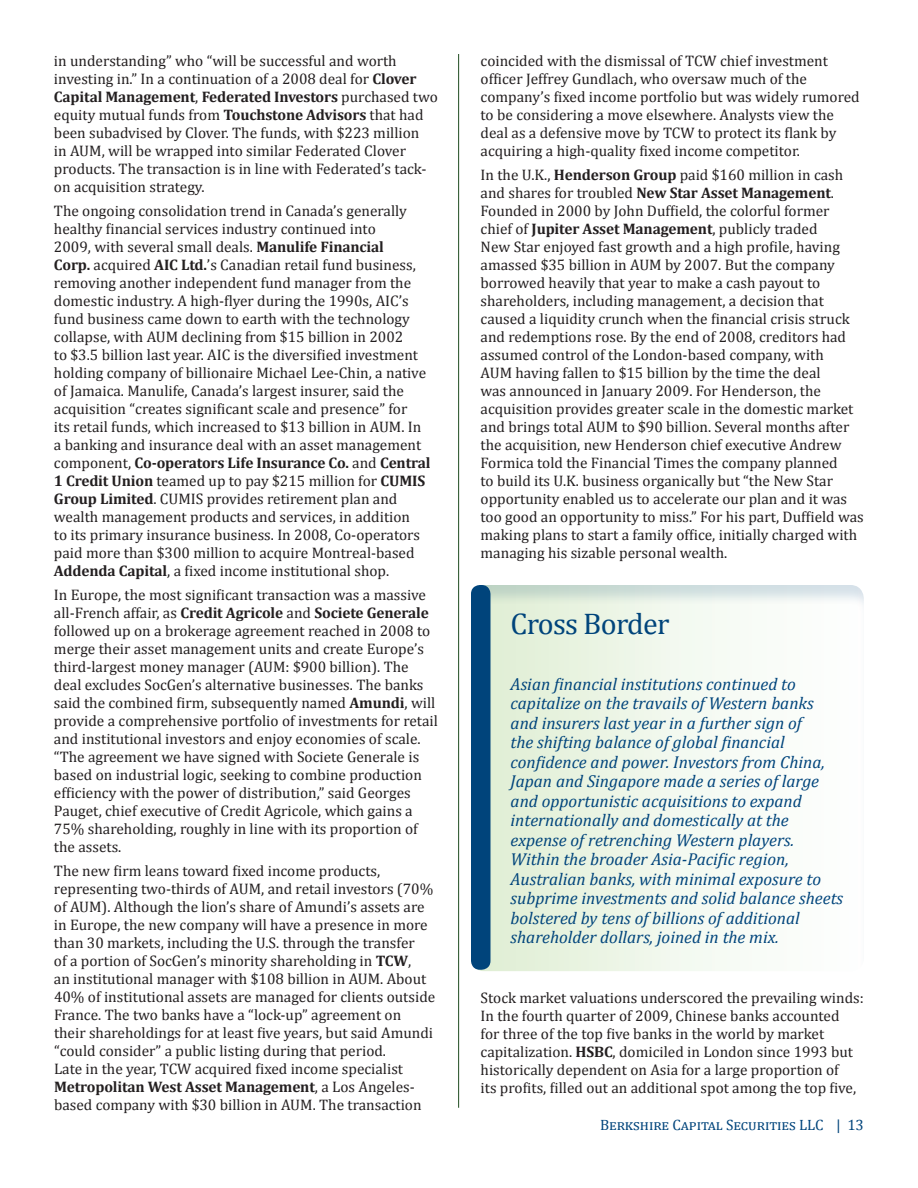
<style>
.page{position:relative;width:918px;height:1188px;background:#fff}
.page>*{position:absolute;margin:0;border:0;box-sizing:border-box;transform-origin:0 0}
.sm_caps_2{font:30px "Cambria";letter-spacing:-.025em;color:#00447b}
.opening_paragraph{font:italic 17.25px/19.5px "Cambria";color:#00447b}
.texty{font:15.3px/18px "Cambria";color:#231f20}
.folio{font:15px "Cambria";letter-spacing:.01em;color:#00447b}
.s1{font-weight:700}
</style>
<div class="page">
<div style="left:468px;top:584px;width:396px;height:387px;background:#00447b;opacity:.16"></div>
<div style="left:471px;top:585px;width:19px;height:385px;background:#00447b;border-radius:9px"></div>
<hr style="left:458px;top:54px;width:1px;height:1054px;background:#214d22">
<p class="texty" style="left:54px;top:52px;width:385px">in understanding” who “will be successful and worth investing in.” In a continuation of a 2008 deal for <span class="s1">Clover Capital Management</span>, <span class="s1">Federated Investors</span> purchased two equity mutual funds from <span class="s1">Touchstone Advisors</span> that had been subadvised by Clover. The funds, with $223 million<br>in AUM, will be wrapped into similar Federated Clover products. The transaction is in line with Federated’s tack&shy;on acquisition strategy.</p>
<p class="texty" style="left:54px;top:202px;width:378px">The ongoing consolidation trend in Canada’s generally healthy financial services industry continued into<br>2009, with several small deals. <span class="s1">Manulife Financial<br>Corp.</span> acquired <span class="s1">AIC Ltd.</span>’s Canadian retail fund business, removing another independent fund manager from the domestic industry. A high-flyer during the 1990s, AIC’s fund business came down to earth with the technology collapse, with AUM declining from $15 billion in 2002<br>to $3.5 billion last year. AIC is the diversified investment holding company of billionaire Michael Lee-Chin, a native of Jamaica. Manulife, Canada’s largest insurer, said the acquisition “creates significant scale and presence” for<br>its retail funds, which increased to $13 billion in AUM. In a banking and insurance deal with an asset management component, <span class="s1">Co-operators Life Insurance Co.</span> and <span class="s1">Central 1 Credit Union</span> teamed up to pay $215 million for <span class="s1">CUMIS Group Limited</span>. CUMIS provides retirement plan and wealth management products and services, in addition<br>to its primary insurance business. In 2008, Co-operators paid more than $300 million to acquire Montreal-based <span class="s1">Addenda Capital</span>, a fixed income institutional shop.</p>
<p class="texty" style="left:54px;top:585px;width:386px">In Europe, the most significant transaction was a massive all-French affair, as <span class="s1">Credit Agricole</span> and <span class="s1">Societe Generale </span>followed up on a brokerage agreement reached in 2008 to merge their asset management units and create Europe’s third-largest money manager (AUM: $900 billion). The deal excludes SocGen’s alternative businesses. The banks said the combined firm, subsequently named <span class="s1">Amundi</span>, will provide a comprehensive portfolio of investments for retail and institutional investors and enjoy economies of scale. “The agreement we have signed with Societe Generale is based on industrial logic, seeking to combine production efficiency with the power of distribution,” said Georges Pauget, chief executive of Credit Agricole, which gains a 75% shareholding, roughly in line with its proportion of the assets.</p>
<p class="texty" style="left:54px;top:861px;width:383px">The new firm leans toward fixed income products, representing two-thirds of AUM, and retail investors (70% of AUM). Although the lion’s share of Amundi’s assets are in Europe, the new company will have a presence in more than 30 markets, including the U.S. through the transfer<br>of a portion of SocGen’s minority shareholding in <span class="s1">TCW</span>,<br>an institutional manager with $108 billion in AUM. About 40% of institutional assets are managed for clients outside France. The two banks have a “lock-up” agreement on their shareholdings for at least five years, but said Amundi “could consider” a public listing during that period.<br>Late in the year, TCW acquired fixed income specialist <span class="s1">Metropolitan West Asset Management</span>, a Los Angeles&shy;based company with $30 billion in AUM. The transaction</p>
<p class="texty" style="left:481px;top:52px;width:381px">coincided with the dismissal of TCW chief investment officer Jeffrey Gundlach, who oversaw much of the company’s fixed income portfolio but was widely rumored to be considering a move elsewhere. Analysts view the deal as a defensive move by TCW to protect its flank by acquiring a high-quality fixed income competitor.</p>
<p class="texty" style="left:481px;top:166px;width:385px">In the U.K., <span class="s1">Henderson Group</span> paid $160 million in cash and shares for troubled <span class="s1">New Star Asset Management</span>.<br>Founded in 2000 by John Duffield, the colorful former chief of <span class="s1">Jupiter Asset Management</span>, publicly traded<br>New Star enjoyed fast growth and a high profile, having amassed $35 billion in AUM by 2007. But the company borrowed heavily that year to make a cash payout to shareholders, including management, a decision that caused a liquidity crunch when the financial crisis struck and redemptions rose. By the end of 2008, creditors had assumed control of the London-based company, with<br>AUM having fallen to $15 billion by the time the deal<br>was announced in January 2009. For Henderson, the acquisition provides greater scale in the domestic market and brings total AUM to $90 billion. Several months after the acquisition, new Henderson chief executive Andrew Formica told the Financial Times the company planned<br>to build its U.K. business organically but “the New Star opportunity enabled us to accelerate our plan and it was too good an opportunity to miss.” For his part, Duffield was making plans to start a family office, initially charged with managing his sizable personal wealth.</p>
<p class="sm_caps_2" style="left:511px;top:607px;width:160px">Cross Border</p>
<p class="opening_paragraph" style="left:511px;top:674px;width:334px">Asian financial institutions continued to capitalize on the travails of Western banks and insurers last year in a further sign of<br>the shifting balance of global financial confidence and power. Investors from China, Japan and Singapore made a series of large and opportunistic acquisitions to expand internationally and domestically at the expense of retrenching Western players.<br>Within the broader Asia-Pacific region, Australian banks, with minimal exposure to subprime investments and solid balance sheets bolstered by tens of billions of additional shareholder dollars, joined in the mix.</p>
<p class="texty" style="left:481px;top:989px;width:385px">Stock market valuations underscored the prevailing winds:<br>In the fourth quarter of 2009, Chinese banks accounted<br>for three of the top five banks in the world by market capitalization. <span class="s1">HSBC</span>, domiciled in London since 1993 but historically dependent on Asia for a large proportion of<br>its profits, filled out an additional spot among the top five,</p>
<p class="folio" style="left:600px;top:1116px;width:265px">Berkshire Capital Securities LLC | 13</p>
</div>
